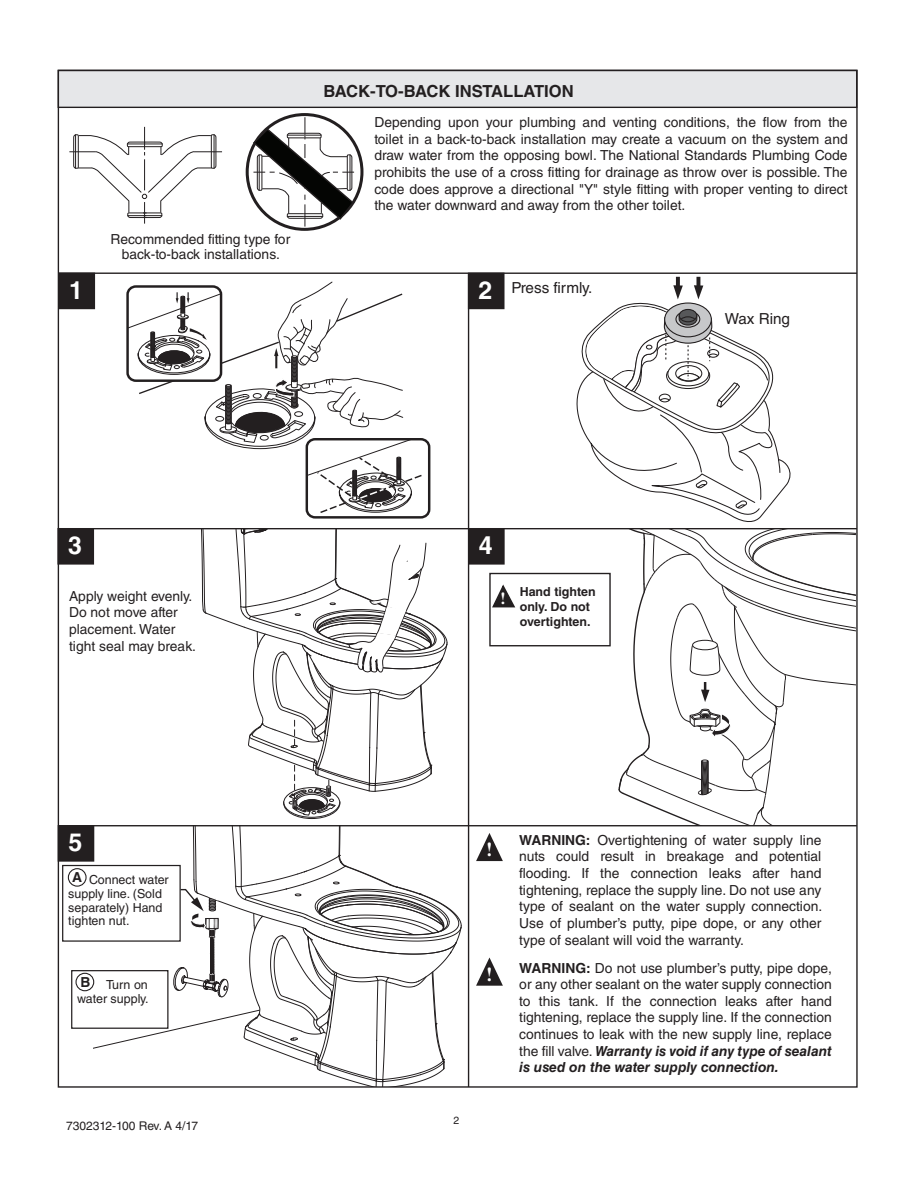
<style>
.page{position:relative;width:918px;height:1188px;background:#fff}
.page>*{position:absolute;margin:0;border:0;box-sizing:border-box;transform-origin:0 0}
.t1{font:700 24.9px "Helvetica LT Std";color:#fff}
.t2{font:700 19.35px "Times New Roman MT Std";color:#fff}
.t3{font:700 16.65px "Helvetica LT Std";color:#231f20}
.t4{font:700 16.65px "Times New Roman MT Std";color:#fff}
.t5{font:15.3px "Helvetica LT Std";color:#231f20}
.t6{font:13.8px/16.6px "Helvetica LT Std";color:#231f20;text-align:justify}
.t7{font:700 13.8px "Helvetica LT Std";color:#231f20}
.t8{font:12.45px/13.8px "Helvetica LT Std";color:#231f20;text-align:right}
.t9{font:700 12.45px/15.3px "Helvetica LT Std";color:#231f20}
.t10{font:12px "Helvetica LT Std";color:#231f20}
.t11{font:10.5px "Helvetica LT Std";color:#231f20}
.s1{font-weight:700;font-size:13.8px}
.s2{font-weight:700}
.s3{font-weight:700;font-style:italic}
</style>
<div class="page">
<div style="left:58px;top:70px;width:799px;height:37px;background:#e6e7e9"></div>
<div style="left:58px;top:70px;width:799px;height:38px;border:1px solid #231f20"></div>
<div style="left:59px;top:273px;width:35px;height:36px;background:#231f20"></div>
<div style="left:58px;top:273px;width:37px;height:36px;border:1px solid #231f20"></div>
<svg style="left:69px;top:127px;width:153px;height:97px"></svg>
<div style="left:246px;top:113px;width:117px;height:118px;border:3px solid #231f20;border-radius:50%"></div>
<svg style="left:252px;top:117px;width:103px;height:110px"></svg>
<div style="left:469px;top:273px;width:35px;height:36px;background:#231f20"></div>
<div style="left:468px;top:273px;width:37px;height:36px;border:1px solid #231f20"></div>
<hr style="left:59px;top:273px;width:798px;height:1px;background:#231f20">
<hr style="left:468px;top:274px;width:1px;height:813px;background:#231f20">
<div style="left:306px;top:438px;width:124px;height:81px;border:2px solid #231f20;border-radius:8px"></div>
<svg style="left:126px;top:281px;width:299px;height:233px"></svg>
<svg style="left:676px;top:277px;width:4px;height:8px"></svg>
<svg style="left:696px;top:277px;width:4px;height:8px"></svg>
<hr style="left:58px;top:528px;width:799px;height:1px;background:#231f20">
<div style="left:58px;top:529px;width:35px;height:35px;background:#231f20"></div>
<div style="left:57px;top:528px;width:37px;height:37px;border:1px solid #231f20"></div>
<div style="left:469px;top:529px;width:35px;height:35px;background:#231f20"></div>
<div style="left:468px;top:528px;width:37px;height:37px;border:1px solid #231f20"></div>
<div style="left:489px;top:573px;width:122px;height:73px;border:1px solid #231f20"></div>
<svg style="left:492px;top:584px;width:24px;height:24px"></svg>
<svg style="left:552px;top:285px;width:304px;height:540px"></svg>
<hr style="left:58px;top:825px;width:799px;height:1px;background:#231f20">
<svg style="left:476px;top:833px;width:27px;height:28px"></svg>
<svg style="left:476px;top:958px;width:27px;height:28px"></svg>
<div style="left:58px;top:826px;width:36px;height:35px;background:#231f20"></div>
<div style="left:58px;top:825px;width:36px;height:37px;border:1px solid #231f20"></div>
<div style="left:62px;top:865px;width:119px;height:77px;border:1px solid #231f20"></div>
<div style="left:71px;top:970px;width:97px;height:59px;border:1px solid #231f20"></div>
<div style="left:68px;top:868px;width:19px;height:19px;border:1px solid #231f20;border-radius:50%"></div>
<div style="left:76px;top:973px;width:18px;height:18px;border:1px solid #231f20;border-radius:50%"></div>
<svg style="left:200px;top:529px;width:248px;height:290px"></svg>
<svg style="left:94px;top:826px;width:368px;height:262px"></svg>
<p class="t3" style="left:323px;top:81px;width:252px">BACK-TO-BACK INSTALLATION</p>
<p class="t6" style="left:111px;top:231px;width:181px;line-height:15.3px;text-align:center">Recommended fitting type for back-to-back installations.</p>
<p class="t6" style="left:374px;top:114px;width:475px">Depending upon your plumbing and venting conditions, the flow from the toilet in a back-to-back installation may create a vacuum on the system and draw water from the opposing bowl. The National Standards Plumbing Code prohibits the use of a cross fitting for drainage as throw over is possible. The code does approve a directional "Y" style fitting with proper venting to direct the water downward and away from the other toilet.</p>
<h1 class="t1" style="left:69px;top:275px;width:15px">1</h1>
<h1 class="t1" style="left:479px;top:275px;width:15px">2</h1>
<p class="t5" style="left:512px;top:279px;width:82px">Press firmly.</p>
<h1 class="t1" style="left:68px;top:530px;width:15px">3</h1>
<h1 class="t1" style="left:479px;top:530px;width:15px">4</h1>
<p class="t6" style="left:69px;top:588px;width:129px;text-align:left">Apply weight evenly.<br>Do not move after placement. Water tight seal may break.</p>
<p class="t9" style="left:520px;top:583px;width:77px">Hand tighten only. Do not overtighten.</p>
<p class="t4" style="left:501px;top:588px;width:6px">!</p>
<p class="t5" style="left:725px;top:310px;width:67px">Wax Ring</p>
<h1 class="t1" style="left:68px;top:827px;width:15px">5</h1>
<p class="t8" style="left:68px;top:873px;width:102px;text-align:left;text-indent:4px"><span class="s1">A</span> Connect water supply line. (Sold separately) Hand tighten nut.</p>
<p class="t7" style="left:80px;top:974px;width:11px">B</p>
<p class="t8" style="left:77px;top:978px;width:73px">Turn on water supply.</p>
<p class="t10" style="left:66px;top:1119px;width:134px">7302312-100 Rev. A 4/17</p>
<p class="t11" style="left:454px;top:1114px;width:7px">2</p>
<h2 class="t2" style="left:487px;top:837px;width:7px">!</h2>
<h2 class="t2" style="left:487px;top:962px;width:7px">!</h2>
<p class="t6" style="left:519px;top:832px;width:305px"><span class="s2">WARNING:</span> Overtightening of water supply line nuts could result in breakage and potential flooding. If the connection leaks after hand tightening, replace the supply line. Do not use any type of sealant on the water supply connection.<br>Use of plumber’s putty, pipe dope, or any other type of sealant will void the warranty.</p>
<p class="t6" style="left:519px;top:959px;width:314px"><span class="s2">WARNING:</span> Do not use plumber’s putty, pipe dope, or any other sealant on the water supply connection to this tank. If the connection leaks after hand tightening, replace the supply line. If the connection continues to leak with the new supply line, replace the fill valve. <span class="s3">Warranty is void if any type of sealant is used on the water supply connection.</span></p>
</div>
